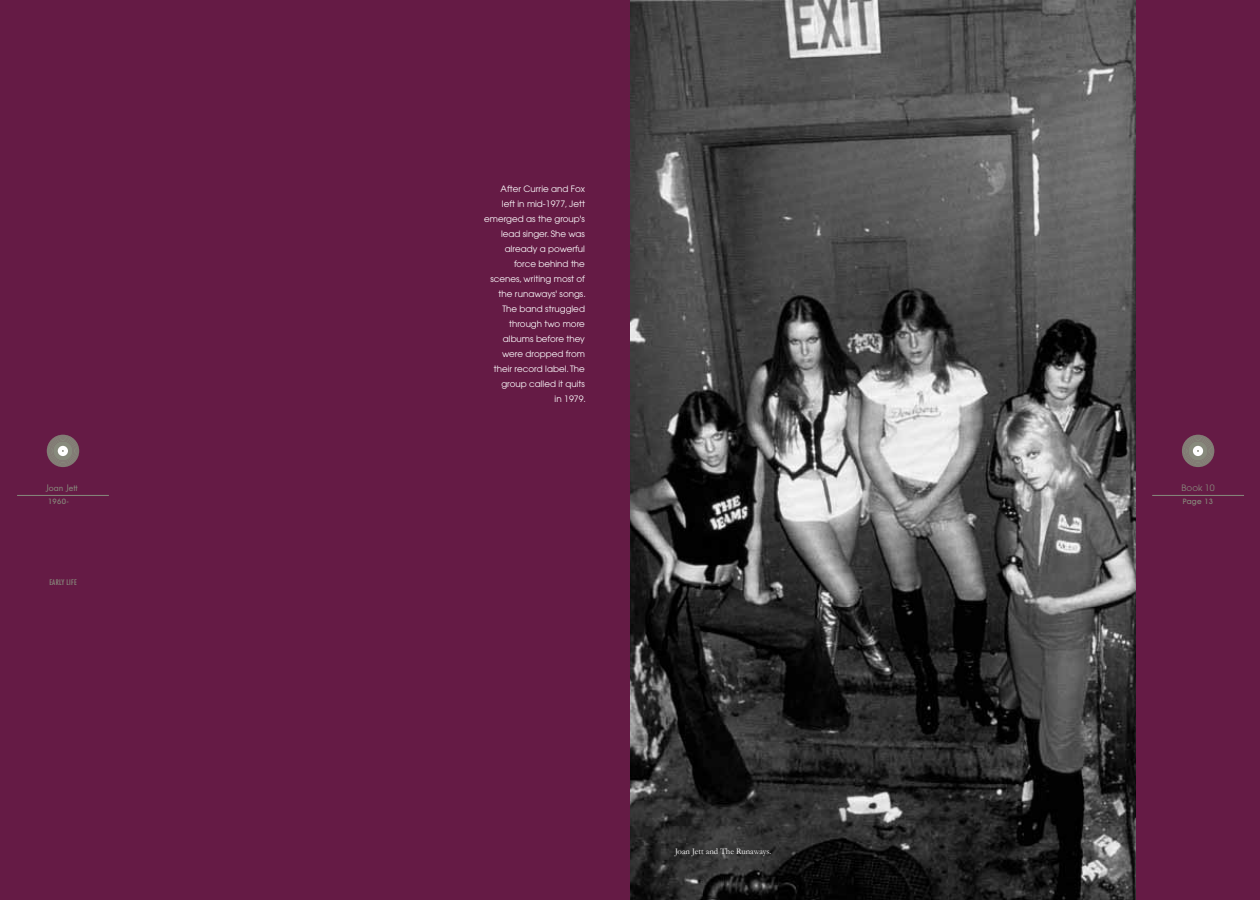
<style>
.page{position:relative;width:1260px;height:900px;background:#fff}
.page>*{position:absolute;margin:0;border:0;box-sizing:border-box;transform-origin:0 0}
.t1{font:8.75px/15px "Avant Garde";color:#fff;text-align:right}
.t2{font:8.75px "Garamond";color:#fff}
.t3{font:8.75px "Futura";color:#878a7c}
.t4{font:8.75px "Avant Garde";color:#878a7c}
.t5{font:500 7.5px "Avant Garde IT Cby BT";letter-spacing:.04em;color:#878a7c}
.t6{font:condensed 7.5px "Futura";letter-spacing:.04em;color:#878a7c}
.s1{color:#651b45}
</style>
<div class="page">
<div style="left:0;top:0;width:652px;height:900px;background:#651b45"></div>
<img style="left:630px;top:0;width:506px;height:900px">
<div style="left:1136px;top:0;width:124px;height:900px;background:#651b45"></div>
<svg style="left:47px;top:435px;width:32px;height:32px"></svg>
<hr style="left:17px;top:495px;width:92px;height:1px;background:#878a7c">
<hr style="left:1152px;top:495px;width:92px;height:1px;background:#878a7c">
<svg style="left:1183px;top:435px;width:31px;height:32px"></svg>
<p class="t3" style="left:46px;top:482px;width:33px">Joan Jett</p>
<p class="t5" style="left:48px;top:497px;width:29px">1960-<span class="s1">m</span></p>
<p class="t6" style="left:49px;top:577px;width:29px">EARLY LIFE</p>
<p class="t1" style="left:484px;top:181px;width:103px">After Currie and Fox<br>left in mid-1977, Jett emerged as the group's lead singer. She was already a powerful force behind the scenes, writing most of the runaways' songs.<br>The band struggled through two more albums before they were dropped from their record label. The group called it quits<br>in 1979.</p>
<p class="t2" style="left:675px;top:846px;width:98px">Joan Jett and The Runaways.</p>
<p class="t4" style="left:1182px;top:483px;width:34px">Book 10</p>
<p class="t5" style="left:1183px;top:497px;width:32px">Page 13</p>
</div>
